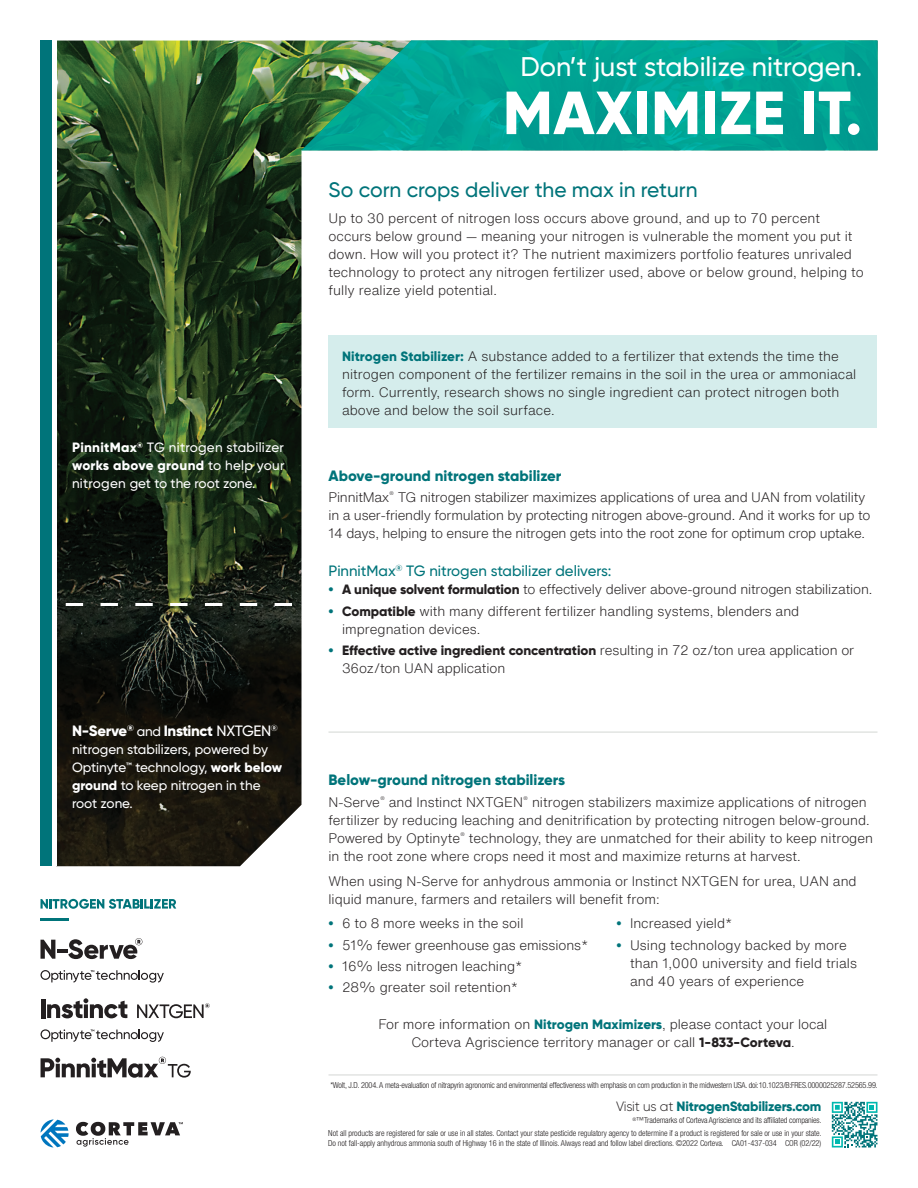
<style>
.page{position:relative;width:918px;height:1188px;background:#fff}
.page>*{position:absolute;margin:0;border:0;box-sizing:border-box;transform-origin:0 0}
.Subhead_-_4__14pt_GM{font:800 60.75px "Gilroy";letter-spacing:.01em;color:#fff}
.Subhead_-_4__14pt_GM-2{font:500 27px "Gilroy";color:#fff}
.Subhead_-_4__14pt_GM-3{font:500 21px "Gilroy";color:#00747a}
.Subhead_-_1__10pt_GE{font:800 15px "Gilroy";color:#00747a}
.Subhead_-_3__10pt_GM{font:500 15px "Gilroy";color:#00747a}
.Copy_-_2__9pt_GL{font:800 15px "Gilroy";letter-spacing:-.025em;color:#fff}
.Copy_-_1__9pt_HL{font:300 13.5px/18px "Helvetica Now Text";color:#231f20}
.Lead-in_Copy_-_1__9p{font:300 13.5px/18px "Helvetica Now Text";letter-spacing:.005em;color:#231f20}
.Copy_-_2__9pt_GL-2{font:500 13.5px/18px "Gilroy";color:#fff;text-align:justify}
.Legal_-_1__5_5pt_HLC{font:800 13.5px "Gilroy";letter-spacing:-.015em;color:#00747a}
.Legal_-_1__5_5pt_HLC-2{font:300 condensed 8.25px/10.5px "Helvetica Neue LT Std";letter-spacing:-.005em;color:#231f20}
.s1{font-weight:800}
.s2{font-weight:500;font-size:13.5px}
.s3{font-weight:500}
.s4{font-family:"Gilroy";font-weight:800;color:#00747a}
.s5{font-family:"Gilroy";font-weight:800}
.s6{font-weight:300;color:#231f20}
</style>
<div class="page">
<img style="left:57px;top:41px;width:821px;height:825px">
<svg style="left:302px;top:41px;width:576px;height:109px;background:#09a18d"></svg>
<hr style="left:40px;top:918px;width:29px;height:3px;background:#00747a">
<svg style="left:40px;top:899px;width:136px;height:10px"></svg>
<svg style="left:41px;top:1057px;width:150px;height:21px"></svg>
<svg style="left:41px;top:970px;width:123px;height:13px"></svg>
<svg style="left:40px;top:940px;width:15px;height:19px"></svg>
<hr style="left:57px;top:949px;width:11px;height:4px;background:#231f20">
<svg style="left:68px;top:938px;width:74px;height:21px"></svg>
<svg style="left:41px;top:1029px;width:123px;height:13px"></svg>
<hr style="left:41px;top:999px;width:4px;height:19px;background:#231f20">
<svg style="left:47px;top:998px;width:80px;height:21px"></svg>
<svg style="left:137px;top:1003px;width:73px;height:15px"></svg>
<svg style="left:66px;top:603px;width:226px;height:3px"></svg>
<div style="left:328px;top:335px;width:550px;height:93px;background:#d5edec"></div>
<div style="left:40px;top:40px;width:12px;height:826px;background:#00747a"></div>
<hr style="left:328px;top:1074px;width:550px;height:2px;background:#e2e4e2">
<svg style="left:832px;top:1102px;width:46px;height:46px"></svg>
<hr style="left:328px;top:731px;width:550px;height:2px;background:#e2e4e2">
<svg style="left:40px;top:1119px;width:29px;height:29px"></svg>
<svg style="left:76px;top:1122px;width:107px;height:25px"></svg>
<p class="Copy_-_2__9pt_GL-2" style="left:72px;top:438px;width:214px"><span class="s1">PinnitMax</span><sup>®</sup> TG nitrogen stabilizer <span class="s1">works above ground</span> to help your nitrogen get to the root zone.</p>
<p class="Copy_-_2__9pt_GL" style="left:72px;top:721px;width:207px">N-Serve<sup>®</sup> <span class="s2">and</span> Instinct <span class="s3">NXTGEN</span><sup>®</sup></p>
<p class="Copy_-_2__9pt_GL-2" style="left:72px;top:740px;width:212px;text-align:left">nitrogen stabilizers, powered by<br>Optinyte™ technology, <span class="s1">work below ground</span> to keep nitrogen in the root zone.</p>
<p class="Subhead_-_4__14pt_GM-2" style="left:520px;top:50px;width:343px">Don’t just stabilize nitrogen.</p>
<p class="Subhead_-_4__14pt_GM" style="left:503px;top:75px;width:361px">MAXIMIZE IT.</p>
<p class="Subhead_-_4__14pt_GM-3" style="left:328px;top:177px;width:371px">So corn crops deliver the max in return</p>
<p class="Copy_-_1__9pt_HL" style="left:328px;top:208px;width:537px">Up to 30 percent of nitrogen loss occurs above ground, and up to 70 percent occurs below ground — meaning your nitrogen is vulnerable the moment you put it down. How will you protect it? The nutrient maximizers portfolio features unrivaled technology to protect any nitrogen fertilizer used, above or below ground, helping to fully realize yield potential.</p>
<p class="Lead-in_Copy_-_1__9p" style="left:342px;top:346px;width:516px"><span class="s4">Nitrogen Stabilizer:</span> A substance added to a fertilizer that extends the time the nitrogen component of the fertilizer remains in the soil in the urea or ammoniacal form. Currently, research shows no single ingredient can protect nitrogen both above and below the soil surface.</p>
<p class="Subhead_-_1__10pt_GE" style="left:328px;top:466px;width:234px">Above-ground nitrogen stabilizer</p>
<p class="Copy_-_1__9pt_HL" style="left:328px;top:488px;width:543px">PinnitMax<sup>®</sup> TG nitrogen stabilizer maximizes applications of urea and UAN from volatility in a user-friendly formulation by protecting nitrogen above-ground. And it works for up to<br>14 days, helping to ensure the nitrogen gets into the root zone for optimum crop uptake.</p>
<p class="Subhead_-_3__10pt_GM" style="left:328px;top:562px;width:285px">PinnitMax<sup>®</sup> TG nitrogen stabilizer delivers:</p>
<p class="Copy_-_1__9pt_HL" style="left:328px;top:580px;width:546px"><span class="s4">•</span> <span class="s5">A unique solvent formulation</span> to effectively deliver above-ground nitrogen stabilization.</p>
<p class="Copy_-_1__9pt_HL" style="left:342px;top:601px;width:459px;text-indent:-14px"><span class="s4">•</span> <span class="s5">Compatible</span> with many different fertilizer handling systems, blenders and impregnation devices.</p>
<p class="Copy_-_1__9pt_HL" style="left:342px;top:641px;width:514px;text-indent:-14px"><span class="s4">•</span> <span class="s5">Effective active ingredient concentration</span> resulting in 72 oz/ton urea application or<br>36oz/ton UAN application</p>
<p class="Subhead_-_1__10pt_GE" style="left:328px;top:771px;width:238px">Below-ground nitrogen stabilizers</p>
<p class="Copy_-_1__9pt_HL" style="left:328px;top:792px;width:546px">N-Serve<sup>®</sup> and Instinct NXTGEN<sup>®</sup> nitrogen stabilizers maximize applications of nitrogen fertilizer by reducing leaching and denitrification by protecting nitrogen below-ground.<br>Powered by Optinyte<sup>®</sup> technology, they are unmatched for their ability to keep nitrogen in the root zone where crops need it most and maximize returns at harvest.</p>
<p class="Copy_-_1__9pt_HL" style="left:328px;top:871px;width:530px">When using N-Serve for anhydrous ammonia or Instinct NXTGEN for urea, UAN and liquid manure, farmers and retailers will benefit from:</p>
<p class="Copy_-_1__9pt_HL" style="left:328px;top:914px;width:196px"><span class="s4">•</span> 6 to 8 more weeks in the soil</p>
<p class="Copy_-_1__9pt_HL" style="left:328px;top:935px;width:262px"><span class="s4">•</span> 51% fewer greenhouse gas emissions*</p>
<p class="Copy_-_1__9pt_HL" style="left:328px;top:957px;width:196px"><span class="s4">•</span> 16% less nitrogen leaching*</p>
<p class="Copy_-_1__9pt_HL" style="left:328px;top:978px;width:191px"><span class="s4">•</span> 28% greater soil retention*</p>
<p class="Copy_-_1__9pt_HL" style="left:616px;top:914px;width:118px"><span class="s4">•</span> Increased yield*</p>
<p class="Copy_-_1__9pt_HL" style="left:630px;top:935px;width:229px;text-indent:-14px"><span class="s4">•</span> Using technology backed by more than 1,000 university and field trials and 40 years of experience</p>
<p class="Copy_-_1__9pt_HL" style="left:379px;top:1015px;width:450px;text-align:center">For more information on <span class="s4">Nitrogen Maximizers</span>, please contact your local<br>Corteva Agriscience territory manager or call <span class="s5">1-833-Corteva</span>.</p>
<p class="Legal_-_1__5_5pt_HLC-2" style="left:330px;top:1080px;width:549px">*Wolt, J.D. 2004. A meta-evaluation of nitrapyrin agronomic and environmental effectiveness with emphasis on corn production in the midwestern USA. doi:10.1023/B:FRES.0000025287.52565.99.</p>
<p class="Legal_-_1__5_5pt_HLC" style="left:616px;top:1098px;width:207px"><span class="s6">Visit us at</span> NitrogenStabilizers.com</p>
<p class="Legal_-_1__5_5pt_HLC-2" style="left:633px;top:1115px;width:191px"><sup>®</sup>™Trademarks of Corteva Agriscience and its affiliated companies.</p>
<p class="Legal_-_1__5_5pt_HLC-2" style="left:328px;top:1127px;width:495px">Not all products are registered for sale or use in all states. Contact your state pesticide regulatory agency to determine if a product is registered for sale or use in your state.<br>Do not fall-apply anhydrous ammonia south of Highway 16 in the state of Illinois. Always read and follow label directions. ©2022 Corteva. CA01-437-034 COR (02/22)</p>
</div>
